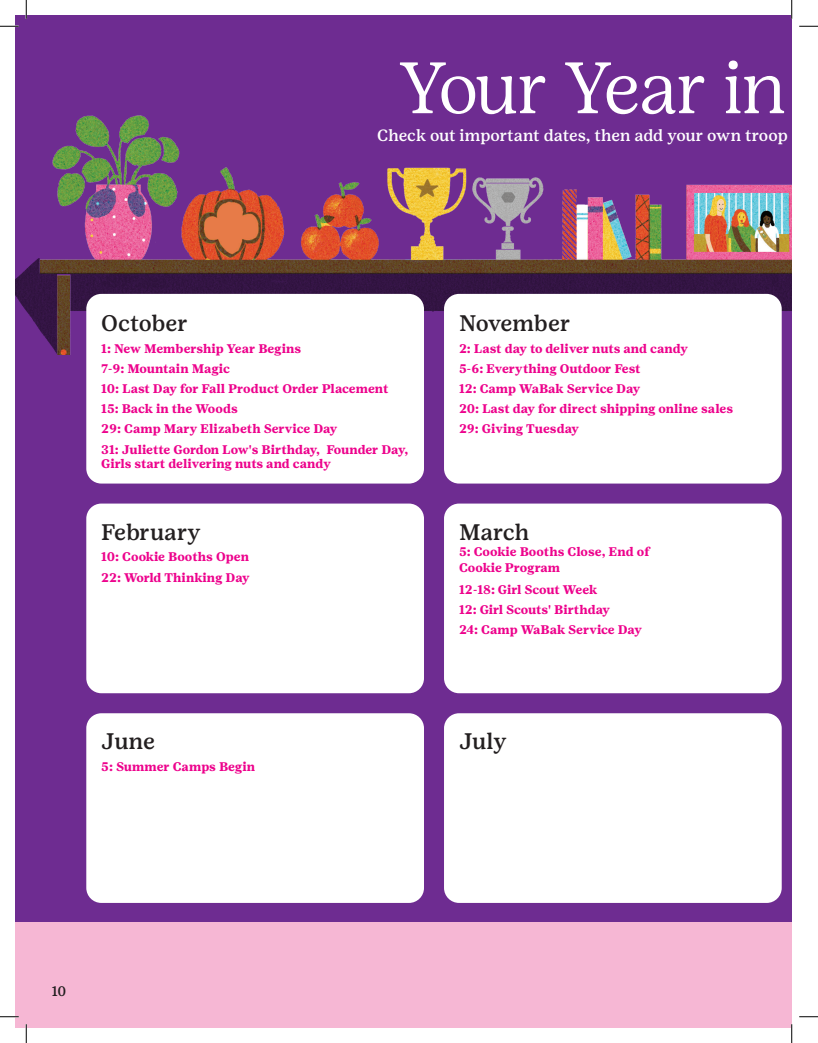
<style>
.page{position:relative;width:818px;height:1043px;background:#fff}
.page>*{position:absolute;margin:0;border:0;box-sizing:border-box;transform-origin:0 0}
.Hed{font:300 72.5px "Girl Scout Display";color:#fff}
.t1{font:500 22.5px "Girl Scout Text";color:#231f20}
.t2{font:500 16.25px "Girl Scout Text";color:#fff}
.Body{font:500 13.75px "Girl Scout Text";color:#231f20}
.Body-2{font:700 12.5px/13.8px "Girl Scout Text";color:#ed028c}
</style>
<div class="page">
<div style="left:15px;top:15px;width:776px;height:1013px;background:#6e2c91"></div>
<div style="left:15px;top:922px;width:776px;height:106px;background:#f6b7d4"></div>
<img style="left:52px;top:115px;width:739px;height:143px">
<img style="left:15px;top:258px;width:776px;height:97px">
<div style="left:86px;top:294px;width:338px;height:189px;background:#fff;border-radius:15px"></div>
<div style="left:444px;top:294px;width:337px;height:189px;background:#fff;border-radius:15px"></div>
<div style="left:86px;top:503px;width:338px;height:190px;background:#fff;border-radius:15px"></div>
<div style="left:444px;top:503px;width:337px;height:190px;background:#fff;border-radius:15px"></div>
<div style="left:86px;top:713px;width:338px;height:190px;background:#fff;border-radius:15px"></div>
<div style="left:444px;top:713px;width:337px;height:190px;background:#fff;border-radius:15px"></div>
<svg style="left:0;top:25px;width:19px;height:2px"></svg>
<svg style="left:799px;top:25px;width:19px;height:2px"></svg>
<svg style="left:0;top:1016px;width:19px;height:1px"></svg>
<svg style="left:799px;top:1016px;width:19px;height:1px"></svg>
<svg style="left:25px;top:0;width:2px;height:19px"></svg>
<svg style="left:25px;top:1024px;width:2px;height:18px"></svg>
<svg style="left:791px;top:0;width:1px;height:19px"></svg>
<svg style="left:791px;top:1024px;width:1px;height:18px"></svg>
<p class="Hed" style="left:399px;top:44px;width:388px">Your Year in</p>
<p class="t2" style="left:377px;top:125px;width:444px">Check out important dates, then add your own troop me</p>
<p class="t1" style="left:101px;top:310px;width:88px">October</p>
<p class="Body-2" style="left:101px;top:341px;width:201px">1: New Membership Year Begins</p>
<p class="Body-2" style="left:101px;top:361px;width:130px">7-9: Mountain Magic</p>
<p class="Body-2" style="left:101px;top:381px;width:288px">10: Last Day for Fall Product Order Placement</p>
<p class="Body-2" style="left:101px;top:401px;width:138px">15: Back in the Woods</p>
<p class="Body-2" style="left:101px;top:421px;width:238px">29: Camp Mary Elizabeth Service Day</p>
<p class="Body-2" style="left:101px;top:442px;width:308px">31: Juliette Gordon Low's Birthday, Founder Day,<br>Girls start delivering nuts and candy</p>
<p class="t1" style="left:459px;top:310px;width:113px">November</p>
<p class="Body-2" style="left:459px;top:341px;width:230px">2: Last day to deliver nuts and candy</p>
<p class="Body-2" style="left:459px;top:361px;width:183px">5-6: Everything Outdoor Fest</p>
<p class="Body-2" style="left:459px;top:381px;width:183px">12: Camp WaBak Service Day</p>
<p class="Body-2" style="left:459px;top:401px;width:275px">20: Last day for direct shipping online sales</p>
<p class="Body-2" style="left:459px;top:421px;width:121px">29: Giving Tuesday</p>
<p class="t1" style="left:101px;top:518px;width:101px">February</p>
<p class="Body-2" style="left:101px;top:549px;width:149px">10: Cookie Booths Open</p>
<p class="Body-2" style="left:101px;top:571px;width:150px">22: World Thinking Day</p>
<p class="t1" style="left:459px;top:518px;width:72px">March</p>
<p class="Body-2" style="left:459px;top:544px;width:193px">5: Cookie Booths Close, End of</p>
<p class="Body-2" style="left:459px;top:561px;width:103px">Cookie Program</p>
<p class="Body-2" style="left:459px;top:582px;width:140px">12-18: Girl Scout Week</p>
<p class="Body-2" style="left:459px;top:602px;width:152px">12: Girl Scouts' Birthday</p>
<p class="Body-2" style="left:459px;top:622px;width:184px">24: Camp WaBak Service Day</p>
<p class="t1" style="left:101px;top:728px;width:55px">June</p>
<p class="Body-2" style="left:101px;top:759px;width:155px">5: Summer Camps Begin</p>
<p class="t1" style="left:459px;top:728px;width:49px">July</p>
<p class="Body" style="left:52px;top:982px;width:16px">10</p>
</div>
